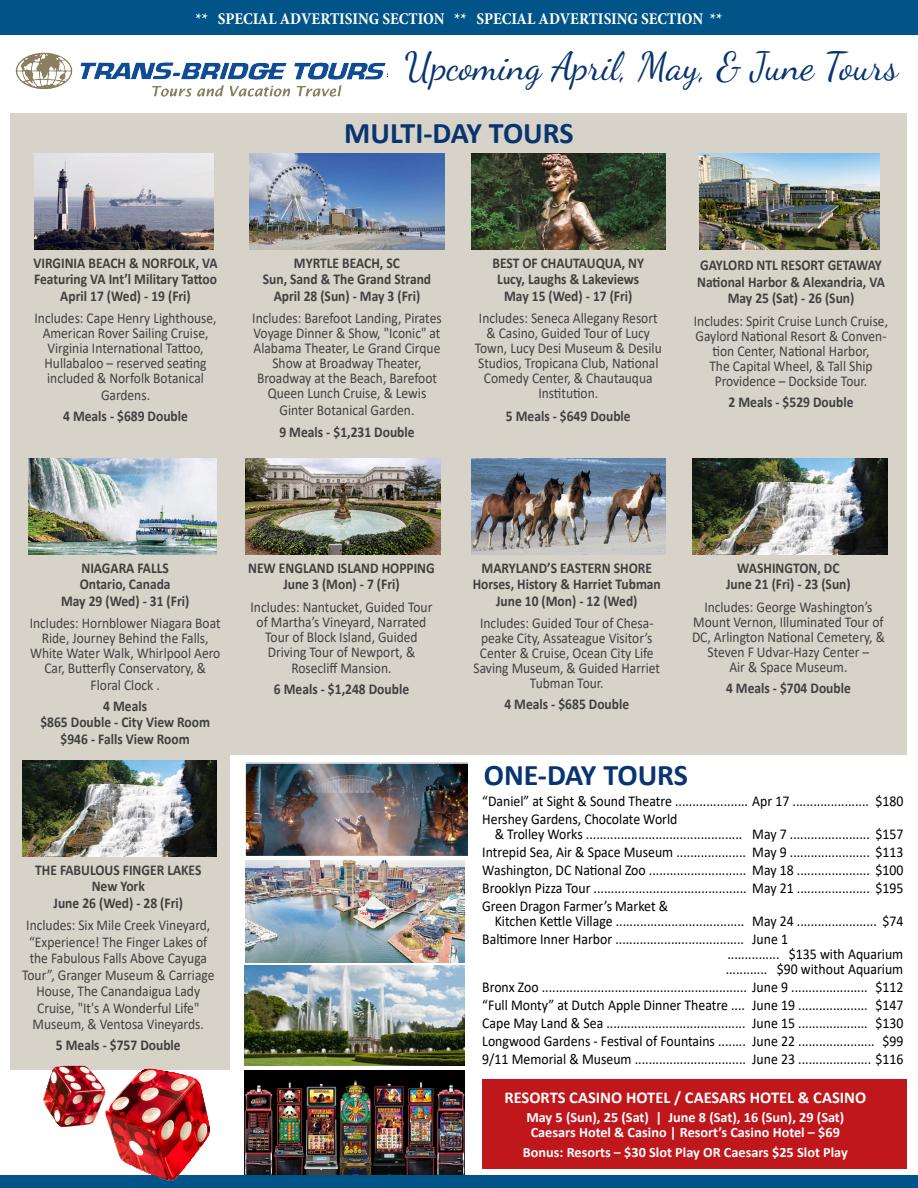
<style>
.page{position:relative;width:918px;height:1188px;background:#fff}
.page>*{position:absolute;margin:0;border:0;box-sizing:border-box;transform-origin:0 0}
.t1{font:39px "Dancing Script";color:#083570}
.t2{font:700 30px "Calibri";letter-spacing:-.005em;color:#083570}
.t3{font:700 condensed 16.5px "Minion Pro";color:#fff}
.t4{font:700 16.5px "Calibri";color:#fff}
.t5{font:15px/15px "Calibri";color:#414042;text-align:center;scale:.9 1}
.t6{font:15px/18px "Calibri";color:#000;scale:.92 1}
.t7{font:700 15px/16.5px "Calibri";color:#414042;text-align:center;scale:.9 1}
.t8{font:700 14.25px/15px "Calibri";color:#fff;text-align:center}
</style>
<div class="page">
<div style="left:0;top:0;width:918px;height:35px;background:#005487"></div>
<div style="left:482px;top:1079px;width:425px;height:89px;background:#c0171d"></div>
<div style="left:11px;top:113px;width:896px;height:642px;background:#d8d3c8"></div>
<img style="left:250px;top:153px;width:194px;height:96px">
<img style="left:693px;top:458px;width:194px;height:97px">
<img style="left:699px;top:153px;width:180px;height:96px">
<img style="left:471px;top:153px;width:194px;height:96px">
<img style="left:15px;top:53px;width:373px;height:44px">
<img style="left:34px;top:153px;width:179px;height:96px">
<img style="left:29px;top:458px;width:188px;height:97px">
<img style="left:246px;top:458px;width:194px;height:97px">
<div style="left:11px;top:748px;width:219px;height:322px;background:#d8d3c8"></div>
<img style="left:471px;top:458px;width:194px;height:97px">
<img style="left:23px;top:760px;width:194px;height:97px">
<img style="left:247px;top:765px;width:220px;height:89px">
<div style="left:244px;top:762px;width:232px;height:95px;border:2px solid #fff"></div>
<img style="left:246px;top:860px;width:219px;height:102px">
<img style="left:244px;top:965px;width:221px;height:101px">
<img style="left:244px;top:1070px;width:221px;height:104px">
<div style="left:0;top:1175px;width:918px;height:13px;background:#005487"></div>
<img style="left:43px;top:1066px;width:167px;height:114px">
<p class="t3" style="left:196px;top:7px;width:528px">** SPECIAL ADVERTISING SECTION ** SPECIAL ADVERTISING SECTION **</p>
<h1 class="t1" style="left:405px;top:43px;width:495px">Upcoming April, May, &amp; June Tours</h1>
<h2 class="t2" style="left:344px;top:112px;width:231px">MULTI-DAY TOURS</h2>
<p class="t7" style="left:33px;top:254px;width:206px">VIRGINIA BEACH &amp; NORFOLK, VA<br>Featuring VA Int’l Military Tattoo<br>April 17 (Wed) - 19 (Fri)</p>
<p class="t5" style="left:35px;top:310px;width:204px">Includes: Cape Henry Lighthouse,<br>American Rover Sailing Cruise,<br>Virginia International Tattoo,<br>Hullabaloo – reserved seating included &amp; Norfolk Botanical</p>
<p class="t5" style="left:101px;top:387px;width:56px">Gardens.</p>
<p class="t7" style="left:63px;top:407px;width:140px">4 Meals - $689 Double</p>
<p class="t7" style="left:263px;top:254px;width:189px">MYRTLE BEACH, SC<br>Sun, Sand &amp; The Grand Strand<br>April 28 (Sun) - May 3 (Fri)</p>
<p class="t5" style="left:252px;top:310px;width:212px">Includes: Barefoot Landing, Pirates<br>Voyage Dinner &amp; Show, "Iconic" at<br>Alabama Theater, Le Grand Cirque<br>Show at Broadway Theater,<br>Broadway at the Beach, Barefoot<br>Queen Lunch Cruise, &amp; Lewis</p>
<p class="t5" style="left:280px;top:402px;width:151px">Ginter Botanical Garden.</p>
<p class="t7" style="left:279px;top:424px;width:152px">9 Meals - $1,231 Double</p>
<p class="t7" style="left:492px;top:254px;width:170px">BEST OF CHAUTAUQUA, NY<br>Lucy, Laughs &amp; Lakeviews<br>May 15 (Wed) - 17 (Fri)</p>
<p class="t5" style="left:475px;top:310px;width:209px">Includes: Seneca Allegany Resort &amp; Casino, Guided Tour of Lucy<br>Town, Lucy Desi Museum &amp; Desilu<br>Studios, Tropicana Club, National<br>Comedy Center, &amp; Chautauqua<br>Institution.</p>
<p class="t7" style="left:506px;top:407px;width:140px">5 Meals - $649 Double</p>
<p class="t7" style="left:697px;top:257px;width:210px">GAYLORD NTL RESORT GETAWAY<br>National Harbor &amp; Alexandria, VA<br>May 25 (Sat) - 26 (Sun)</p>
<p class="t5" style="left:694px;top:313px;width:217px">Includes: Spirit Cruise Lunch Cruise,<br>Gaylord National Resort &amp; Conven&shy;tion Center, National Harbor,<br>The Capital Wheel, &amp; Tall Ship<br>Providence – Dockside Tour.</p>
<p class="t7" style="left:729px;top:394px;width:140px">2 Meals - $529 Double</p>
<p class="t7" style="left:61px;top:559px;width:144px">NIAGARA FALLS<br>Ontario, Canada<br>May 29 (Wed) - 31 (Fri)</p>
<p class="t5" style="left:30px;top:616px;width:214px">Includes: Hornblower Niagara Boat Ride, Journey Behind the Falls, White Water Walk, Whirlpool Aero Car, Butterfly Conservatory, &amp;</p>
<p class="t5" style="left:91px;top:677px;width:78px">Floral Clock .</p>
<p class="t7" style="left:40px;top:697px;width:190px">4 Meals<br>$865 Double - City View Room $946 - Falls View Room</p>
<p class="t7" style="left:248px;top:559px;width:209px">NEW ENGLAND ISLAND HOPPING<br>June 3 (Mon) - 7 (Fri)</p>
<p class="t5" style="left:251px;top:599px;width:204px">Includes: Nantucket, Guided Tour of Martha’s Vineyard, Narrated<br>Tour of Block Island, Guided<br>Driving Tour of Newport, &amp;</p>
<p class="t5" style="left:291px;top:661px;width:113px">Rosecliff Mansion.</p>
<p class="t7" style="left:274px;top:681px;width:152px">6 Meals - $1,248 Double</p>
<p class="t7" style="left:35px;top:862px;width:186px">THE FABULOUS FINGER LAKES<br>New York<br>June 26 (Wed) - 28 (Fri)</p>
<p class="t5" style="left:22px;top:917px;width:215px;line-height:16.5px">Includes: Six Mile Creek Vineyard, “Experience! The Finger Lakes of the Fabulous Falls Above Cayuga<br>Tour”, Granger Museum &amp; Carriage<br>House, The Canandaigua Lady<br>Cruise, "It's A Wonderful Life"<br>Museum, &amp; Ventosa Vineyards.</p>
<p class="t7" style="left:56px;top:1037px;width:140px">5 Meals - $757 Double</p>
<p class="t7" style="left:473px;top:559px;width:211px">MARYLAND’S EASTERN SHORE<br>Horses, History &amp; Harriet Tubman<br>June 10 (Mon) - 12 (Wed)</p>
<p class="t5" style="left:474px;top:616px;width:209px">Includes: Guided Tour of Chesa&shy;peake City, Assateague Visitor’s<br>Center &amp; Cruise, Ocean City Life<br>Saving Museum, &amp; Guided Harriet<br>Tubman Tour.</p>
<p class="t7" style="left:504px;top:696px;width:140px">4 Meals - $685 Double</p>
<p class="t7" style="left:726px;top:559px;width:140px">WASHINGTON, DC<br>June 21 (Fri) - 23 (Sun)</p>
<p class="t5" style="left:692px;top:599px;width:216px">Includes: George Washington’s<br>Mount Vernon, Illuminated Tour of<br>DC, Arlington National Cemetery, &amp;<br>Steven F Udvar-Hazy Center –<br>Air &amp; Space Museum.</p>
<p class="t7" style="left:726px;top:679px;width:140px">4 Meals - $704 Double</p>
<h2 class="t2" style="left:484px;top:754px;width:206px">ONE-DAY TOURS</h2>
<p class="t6" style="left:482px;top:792px;width:459px">“Daniel” at Sight &amp; Sound Theatre ..................... Apr 17 ...................... $180<br>Hershey Gardens, Chocolate World</p>
<p class="t6" style="left:482px;top:825px;width:459px;text-align:justify;text-indent:12px">&amp; Trolley Works ............................................. May 7 ....................... $157<br>Intrepid Sea, Air &amp; Space Museum .................... May 9 ....................... $113<br>Washington, DC National Zoo ............................ May 18 ..................... $100<br>Brooklyn Pizza Tour ............................................ May 21 ..................... $195<br>Green Dragon Farmer’s Market &amp;</p>
<p class="t6" style="left:482px;top:912px;width:459px;text-indent:12px">Kitchen Kettle Village ..................................... May 24 ....................... $74<br>Baltimore Inner Harbor ..................................... June 1</p>
<p class="t6" style="left:726px;top:946px;width:195px;line-height:15px">............... $135 with Aquarium ............ $90 without Aquarium</p>
<p class="t6" style="left:482px;top:978px;width:459px;text-align:justify">Bronx Zoo ........................................................... June 9 ...................... $112 “Full Monty” at Dutch Apple Dinner Theatre .... June 19 .................... $147<br>Cape May Land &amp; Sea ........................................ June 15 .................... $130<br>Longwood Gardens - Festival of Fountains ........ June 22 ...................... $99<br>9/11 Memorial &amp; Museum ................................ June 23 ..................... $116</p>
<p class="t4" style="left:504px;top:1086px;width:363px">RESORTS CASINO HOTEL / CAESARS HOTEL &amp; CASINO</p>
<p class="t8" style="left:526px;top:1110px;width:320px">May 5 (Sun), 25 (Sat) | June 8 (Sat), 16 (Sun), 29 (Sat)<br>Caesars Hotel &amp; Casino | Resort’s Casino Hotel – $69</p>
<p class="t8" style="left:523px;top:1144px;width:326px">Bonus: Resorts – $30 Slot Play OR Caesars $25 Slot Play</p>
</div>
